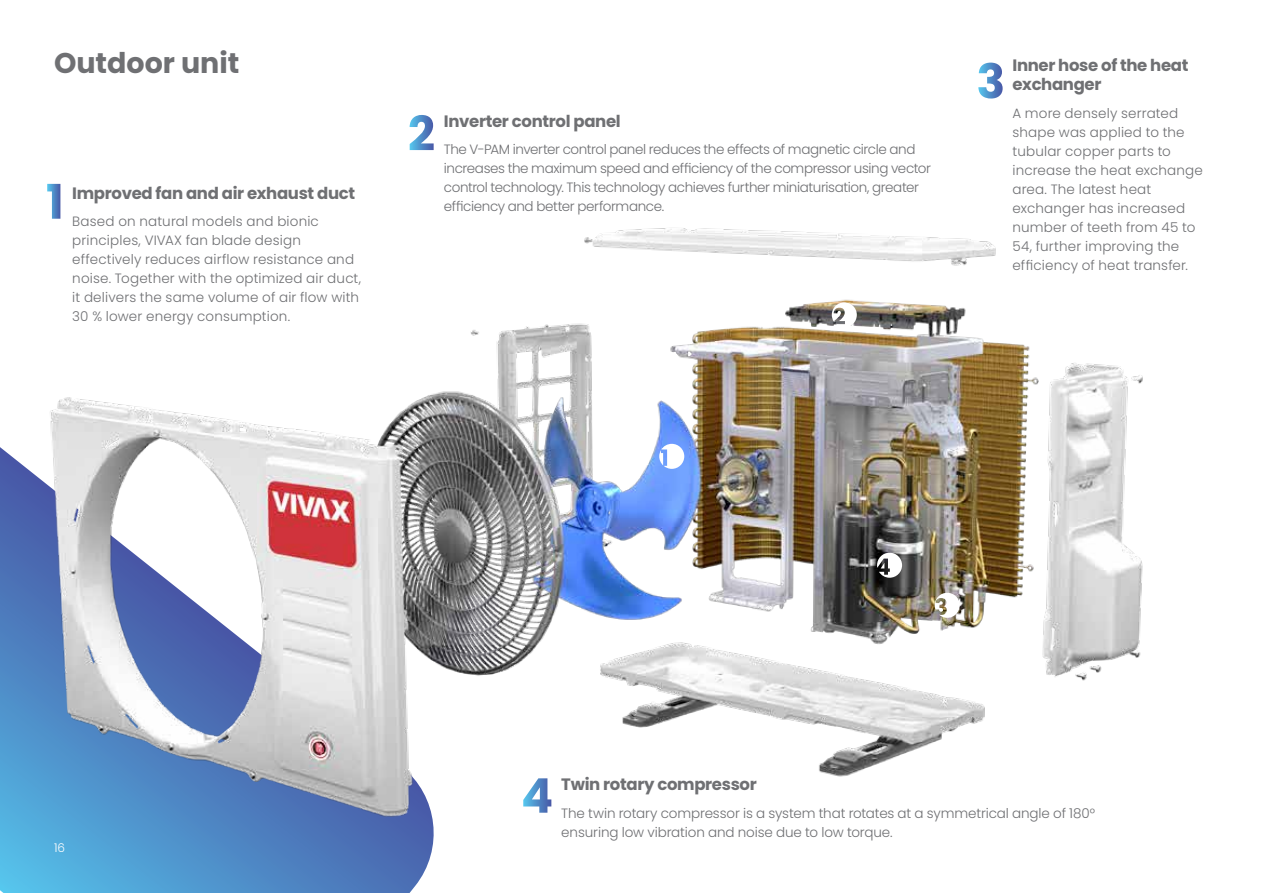
<style>
.page{position:relative;width:1263px;height:893px;background:#fff}
.page>*{position:absolute;margin:0;border:0;box-sizing:border-box;transform-origin:0 0}
.t1{font:700 28.5px "Poppins";color:#6f7073}
.t2{font:700 16.5px/19px "Poppins";letter-spacing:-.02em;color:#6f7073}
.t3{font:300 13.5px/18.9px "Poppins";letter-spacing:-.005em;color:#6f7073}
.t4{font:300 13.5px/18.9px "Poppins";letter-spacing:-.03em;color:#6f7073}
.t5{font:300 13.5px/18.9px "Poppins";letter-spacing:.015em;color:#6f7073}
.t6{font:300 12px "Poppins";color:#fff}
</style>
<div class="page">
<svg style="left:0;top:833px;width:434px;height:60px"></svg>
<img style="left:0;top:183px;width:1143px;height:650px">
<svg style="left:47px;top:184px;width:13px;height:35px"></svg>
<svg style="left:410px;top:115px;width:24px;height:35px"></svg>
<svg style="left:523px;top:778px;width:28px;height:35px"></svg>
<svg style="left:978px;top:63px;width:25px;height:36px"></svg>
<svg style="left:659px;top:444px;width:25px;height:25px"></svg>
<svg style="left:832px;top:302px;width:25px;height:25px"></svg>
<svg style="left:935px;top:593px;width:25px;height:25px"></svg>
<svg style="left:877px;top:553px;width:25px;height:25px"></svg>
<h1 class="t1" style="left:54px;top:43px;width:187px">Outdoor unit</h1>
<p class="t2" style="left:72px;top:183px;width:284px">Improved fan and air exhaust duct</p>
<p class="t5" style="left:72px;top:212px;width:290px">Based on natural models and bionic principles, VIVAX fan blade design effectively reduces airflow resistance and noise. Together with the optimized air duct, it delivers the same volume of air flow with 30 % lower energy consumption.</p>
<p class="t2" style="left:444px;top:111px;width:178px">Inverter control panel</p>
<p class="t4" style="left:444px;top:140px;width:489px">The V-PAM inverter control panel reduces the effects of magnetic circle and increases the maximum speed and efficiency of the compressor using vector control technology. This technology achieves further miniaturisation, greater efficiency and better performance.</p>
<p class="t2" style="left:1012px;top:56px;width:178px">Inner hose of the heat exchanger</p>
<p class="t3" style="left:1012px;top:104px;width:192px">A more densely serrated shape was applied to the tubular copper parts to increase the heat exchange area. The latest heat exchanger has increased number of teeth from 45 to<br>54, further improving the efficiency of heat transfer.</p>
<p class="t6" style="left:54px;top:839px;width:13px">16</p>
<p class="t2" style="left:561px;top:775px;width:197px">Twin rotary compressor</p>
<p class="t3" style="left:561px;top:803px;width:535px">The twin rotary compressor is a system that rotates at a symmetrical angle of 180° ensuring low vibration and noise due to low torque.</p>
</div>
